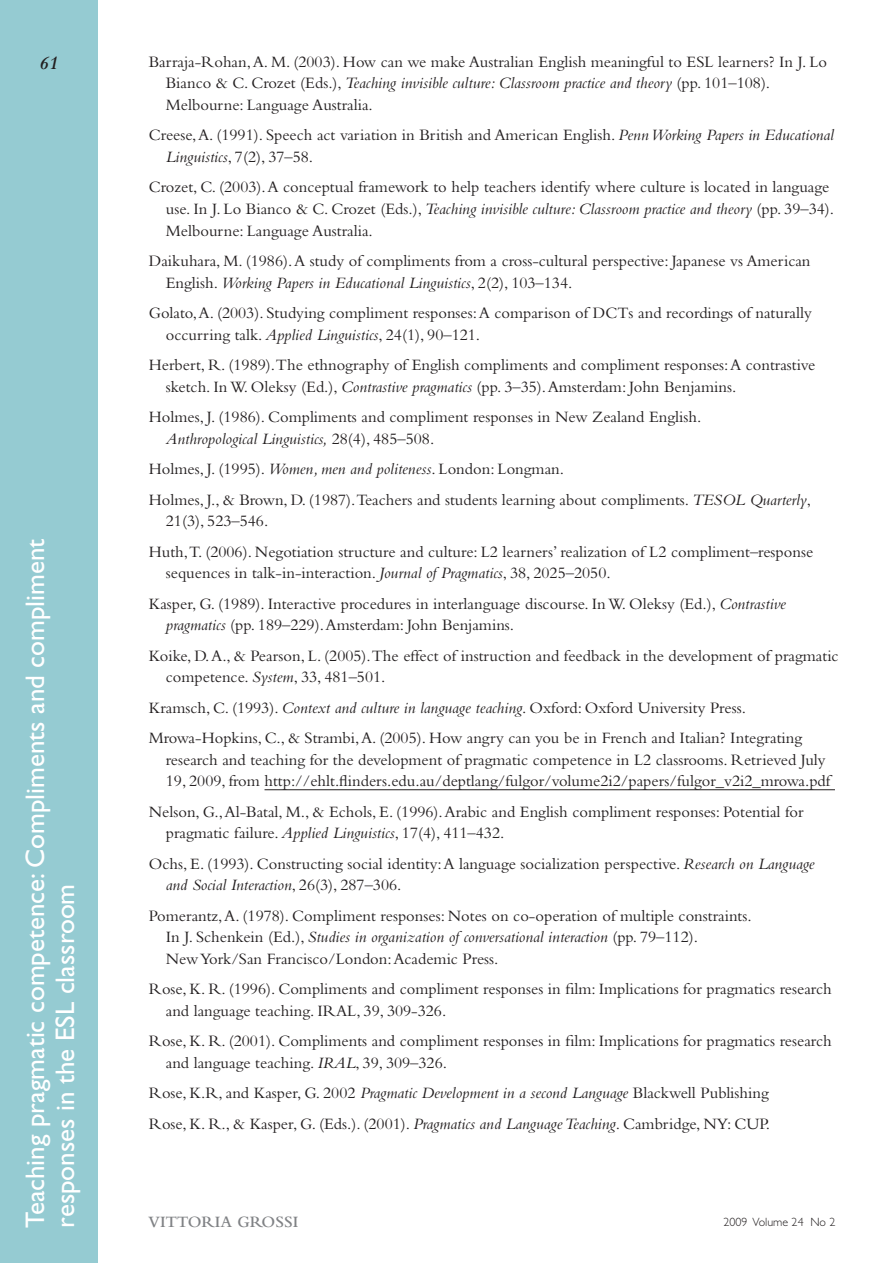
<style>
.page{position:relative;width:893px;height:1263px;background:#fff}
.page>*{position:absolute;margin:0;border:0;box-sizing:border-box;transform-origin:0 0}
.t1{font:27px/30px "Gill Sans";color:#fff}
.t2{font:italic 600 19.5px "Bembo";color:#231f20}
.t3{font:16.5px/21.8px "Bembo";color:#231f20}
.t4{font:600 16.5px "Bembo";color:#808285}
.t5{font:300 12px "Gill Sans";color:#231f20}
.s1{font-style:italic}
</style>
<div class="page">
<div style="left:0;top:0;width:98px;height:1263px;background:#95cbd2"></div>
<hr style="left:265px;top:789px;width:570px;height:1px;background:#231f20">
<p class="t2" style="left:39px;top:52px;width:21px">61</p>
<h1 class="t1" style="left:20px;top:1227px;width:690px;rotate:-90deg">Teaching pragmatic competence: Compliments and compliment responses in the ESL classroom</h1>
<p class="t3" style="left:149px;top:50px;width:548px">Barraja-Rohan, A. M. (2003). How can we make Australian English meaningful to ESL</p>
<p class="t3" style="left:166px;top:50px;width:663px;text-indent:552px">learners? In J. Lo<br>Bianco &amp; C. Crozet (Eds.), <span class="s1">Teaching invisible culture: Classroom practice and theory</span> (pp. 101–108).<br>Melbourne: Language Australia.</p>
<p class="t3" style="left:166px;top:124px;width:670px;text-indent:-17px">Creese, A. (1991). Speech act variation in British and American English. <span class="s1">Penn Working Papers in Educational<br>Linguistics</span>, 7(2), 37–58.</p>
<p class="t3" style="left:166px;top:176px;width:670px;text-indent:-17px">Crozet, C. (2003). A conceptual framework to help teachers identify where culture is located in language use. In J. Lo Bianco &amp; C. Crozet (Eds.), <span class="s1">Teaching invisible culture: Classroom practice and theory</span> (pp. 39–34).<br>Melbourne: Language Australia.</p>
<p class="t3" style="left:166px;top:250px;width:646px;text-indent:-17px">Daikuhara, M. (1986). A study of compliments from a cross-cultural perspective: Japanese vs American<br>English. <span class="s1">Working Papers in Educational Linguistics</span>, 2(2), 103–134.</p>
<p class="t3" style="left:149px;top:302px;width:457px">Golato, A. (2003). Studying compliment responses: A comparison of DCT</p>
<p class="t3" style="left:629px;top:302px;width:185px">s and recordings of naturally</p>
<p class="t3" style="left:149px;top:319px;width:668px;line-height:30.3px;text-indent:17px">occurring talk. <span class="s1">Applied Linguistics</span>, 24(1), 90–121.<br>Herbert, R. (1989).The ethnography of English compliments and compliment responses: A contrastive</p>
<p class="t3" style="left:149px;top:371px;width:589px;line-height:30.3px;text-indent:17px">sketch. In W. Oleksy (Ed.), <span class="s1">Contrastive pragmatics</span> (pp. 3–35). Amsterdam: John Benjamins.<br>Holmes, J. (1986). Compliments and compliment responses in New Zealand English.</p>
<p class="t3" style="left:149px;top:423px;width:664px;line-height:30.3px;text-indent:17px"><span class="s1">Anthropological Linguistics,</span> 28(4), 485–508.<br>Holmes, J. (1995). <span class="s1">Women, men and politeness</span>. London: Longman.<br>Holmes, J., &amp; Brown, D. (1987).Teachers and students learning about compliments. <span class="s1">TESOL Quarterly</span>,</p>
<p class="t3" style="left:149px;top:506px;width:666px;line-height:30.3px;text-indent:17px">21(3), 523–546.<br>Huth,T. (2006). Negotiation structure and culture: L2 learners’ realization of L2 compliment–response</p>
<p class="t3" style="left:149px;top:558px;width:638px;line-height:30.3px;text-indent:17px">sequences in talk-in-interaction. <span class="s1">Journal of Pragmatics</span>, 38, 2025–2050.<br>Kasper, G. (1989). Interactive procedures in interlanguage discourse. In W. Oleksy (Ed.), <span class="s1">Contrastive</span></p>
<p class="t3" style="left:149px;top:610px;width:691px;line-height:30.3px;text-indent:17px"><span class="s1">pragmatics</span> (pp. 189–229). Amsterdam: John Benjamins.<br>Koike, D. A., &amp; Pearson, L. (2005).The effect of instruction and feedback in the development of pragmatic</p>
<p class="t3" style="left:149px;top:662px;width:655px;line-height:30.3px;text-indent:17px">competence. <span class="s1">System</span>, 33, 481–501.<br>Kramsch, C. (1993). <span class="s1">Context and culture in language teaching</span>. Oxford: Oxford University Press.<br>Mrowa-Hopkins, C., &amp; Strambi, A. (2005). How angry can you be in French and Italian? Integrating</p>
<p class="t3" style="left:166px;top:748px;width:666px">research and teaching for the development of pragmatic competence in L2 classrooms. Retrieved July<br>19, 2009, from http://ehlt.flinders.edu.au/deptlang/fulgor/volume2i2/papers/fulgor_v2i2_mrowa.pdf</p>
<p class="t3" style="left:166px;top:800px;width:639px;text-indent:-17px">Nelson, G., Al-Batal, M., &amp; Echols, E. (1996). Arabic and English compliment responses: Potential for pragmatic failure. <span class="s1">Applied Linguistics</span>, 17(4), 411–432.</p>
<p class="t3" style="left:166px;top:852px;width:650px;text-indent:-17px">Ochs, E. (1993). Constructing social identity: A language socialization perspective. <span class="s1">Research on Language and Social Interaction</span>, 26(3), 287–306.</p>
<p class="t3" style="left:166px;top:904px;width:587px;text-indent:-17px">Pomerantz, A. (1978). Compliment responses: Notes on co-operation of multiple constraints.<br>In J. Schenkein (Ed.), <span class="s1">Studies in organization of conversational interaction</span> (pp. 79–112).<br>New York/San Francisco/London: Academic Press.</p>
<p class="t3" style="left:166px;top:978px;width:667px;text-indent:-17px">Rose, K. R. (1996). Compliments and compliment responses in film: Implications for pragmatics research and language teaching. IRAL, 39, 309-326.</p>
<p class="t3" style="left:166px;top:1030px;width:667px;text-indent:-17px">Rose, K. R. (2001). Compliments and compliment responses in film: Implications for pragmatics research and language teaching. <span class="s1">IRAL</span>, 39, 309–326.</p>
<p class="t3" style="left:149px;top:1078px;width:623px;line-height:30.3px">Rose, K.R, and Kasper, G. 2002 <span class="s1">Pragmatic Development in a second Language</span> Blackwell Publishing<br>Rose, K. R., &amp; Kasper, G. (Eds.). (2001). <span class="s1">Pragmatics and Language Teaching</span>. Cambridge, NY: CUP.</p>
<p class="t4" style="left:148px;top:1212px;width:136px">VITTORIA GROSSI</p>
<p class="t5" style="left:723px;top:1215px;width:114px">2009 Volume 24 No 2</p>
</div>
